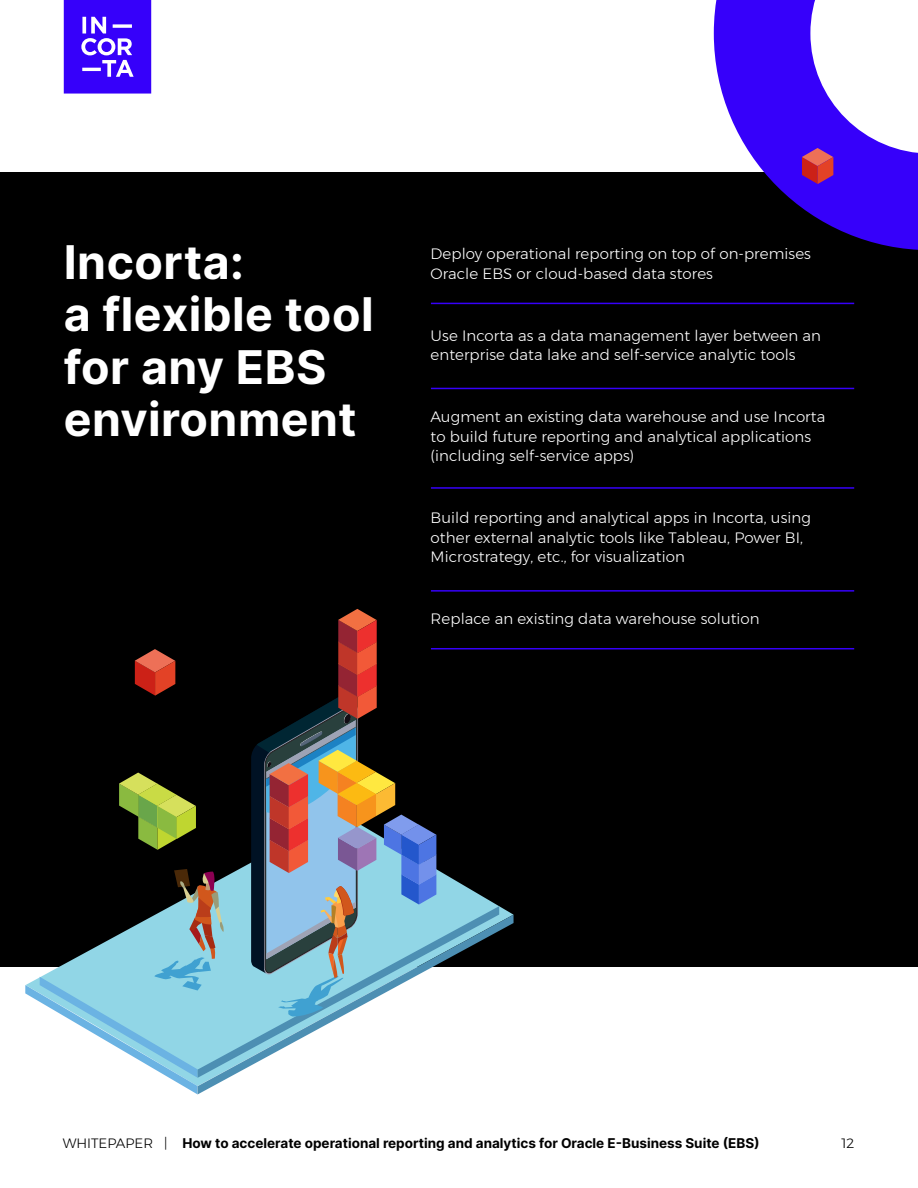
<style>
.page{position:relative;width:918px;height:1188px;background:#fff}
.page>*{position:absolute;margin:0;border:0;box-sizing:border-box;transform-origin:0 0}
.t1{font:700 46.5px/52.5px "Inter";letter-spacing:.01em;color:#fff}
.Body{font:300 15px/19.5px "Montserrat";letter-spacing:.005em;color:#fff}
.t2{font:700 13.5px "Inter";color:#000}
.t3{font:300 13.5px "Montserrat";color:#000}
.s1{font-family:"Montserrat";font-weight:300}
</style>
<div class="page">
<svg style="left:64px;top:0;width:87px;height:94px;background:#5021fa"></svg>
<div style="left:0;top:172px;width:918px;height:794px;background:#000"></div>
<svg style="left:714px;top:0;width:204px;height:250px;fill:#3600fa"></svg>
<svg style="left:802px;top:148px;width:31px;height:36px"></svg>
<svg style="left:135px;top:649px;width:40px;height:47px"></svg>
<hr style="left:431px;top:303px;width:423px;height:1px;background:#3600fa">
<hr style="left:431px;top:388px;width:423px;height:1px;background:#3600fa">
<hr style="left:431px;top:487px;width:423px;height:2px;background:#3600fa">
<hr style="left:431px;top:590px;width:423px;height:2px;background:#3600fa">
<hr style="left:431px;top:648px;width:423px;height:1px;background:#3600fa">
<svg style="left:225px;top:834px;width:289px;height:81px"></svg>
<svg style="left:225px;top:906px;width:274px;height:172px"></svg>
<svg style="left:25px;top:869px;width:200px;height:225px"></svg>
<svg style="left:119px;top:773px;width:77px;height:77px"></svg>
<svg style="left:251px;top:609px;width:185px;height:408px"></svg>
<h1 class="t1" style="left:64px;top:235px;width:311px">Incorta:<br>a flexible tool for any EBS environment</h1>
<p class="Body" style="left:431px;top:244px;width:382px">Deploy operational reporting on top of on-premises<br>Oracle EBS or cloud-based data stores</p>
<p class="Body" style="left:431px;top:325px;width:392px">Use Incorta as a data management layer between an enterprise data lake and self-service analytic tools</p>
<p class="Body" style="left:431px;top:407px;width:396px">Augment an existing data warehouse and use Incorta to build future reporting and analytical applications (including self-service apps)</p>
<p class="Body" style="left:431px;top:508px;width:382px">Build reporting and analytical apps in Incorta, using other external analytic tools like Tableau, Power BI,<br>Microstrategy, etc., for visualization</p>
<p class="Body" style="left:431px;top:609px;width:331px">Replace an existing data warehouse solution</p>
<p class="t2" style="left:63px;top:1134px;width:699px"><span class="s1">WHITEPAPER |</span> How to accelerate operational reporting and analytics for Oracle E-Business Suite (EBS)</p>
<p class="t3" style="left:841px;top:1133px;width:14px">12</p>
</div>
